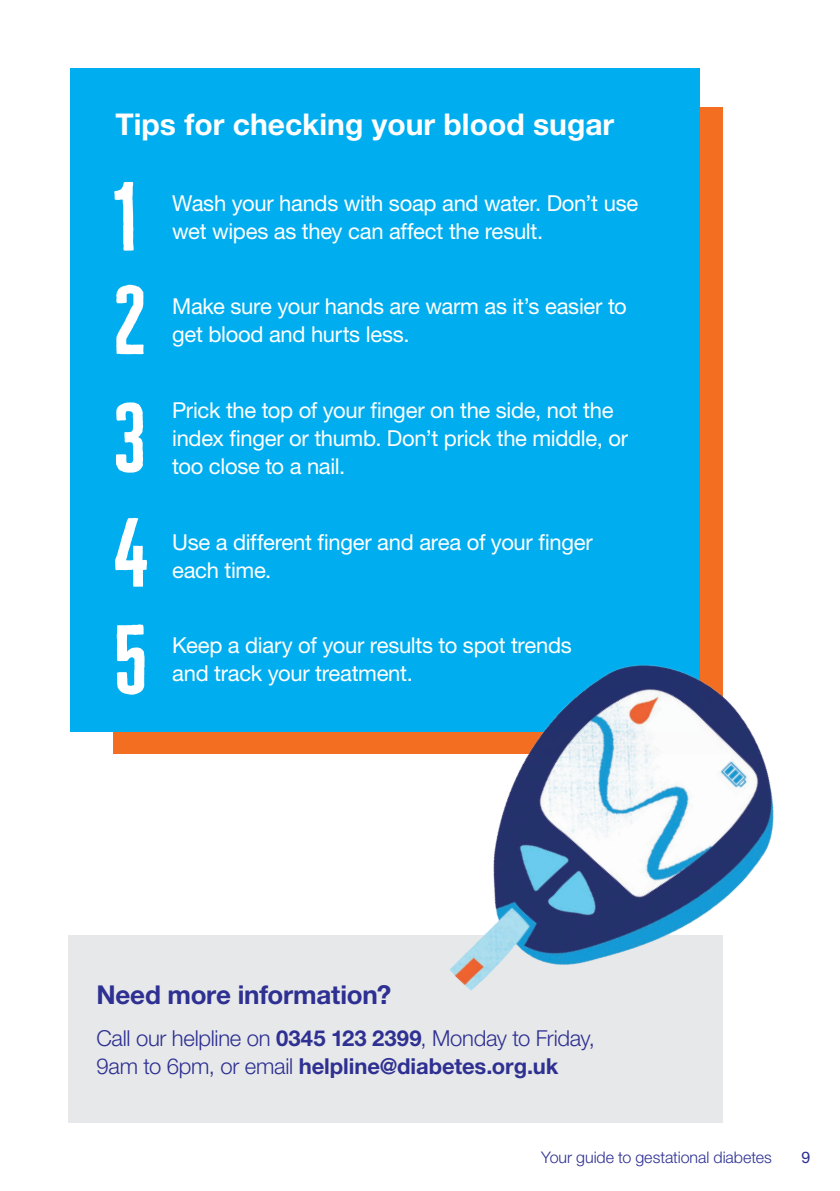
<style>
.page{position:relative;width:840px;height:1191px;background:#fff}
.page>*{position:absolute;margin:0;border:0;box-sizing:border-box;transform-origin:0 0}
.Heading_1__Cheddar{font:700 80px "Diabetes UK Cheddar";color:#fff}
.Heading_2__Cyan{font:700 30px "Helvetica Neue LT Std";color:#fff}
.Text{font:700 26px "Helvetica Neue LT Std";letter-spacing:-.01em;color:#2e3092}
.Text-2{font:22px/28px "Helvetica Neue LT Std";letter-spacing:-.015em;color:#fff}
.Text-3{font:300 22px/28px "Helvetica Neue LT Std";letter-spacing:-.015em;color:#2e3092}
.t1{font:300 16px "Helvetica Neue LT Std";color:#2e3092}
.t2{font:16px "Helvetica Neue LT Std";color:#2e3092}
.s1{font-weight:700}
</style>
<div class="page">
<div style="left:113px;top:108px;width:609px;height:646px;background:#f36e21"></div>
<div style="left:70px;top:68px;width:629px;height:663px;background:#00aeef"></div>
<div style="left:68px;top:935px;width:654px;height:188px;background:#e7e8e9"></div>
<img style="left:282px;top:532px;width:492px;height:591px">
<p class="Heading_2__Cyan" style="left:115px;top:106px;width:500px">Tips for checking your blood sugar</p>
<p class="Heading_1__Cheddar" style="left:113px;top:166px;width:26px">1</p>
<p class="Heading_1__Cheddar" style="left:113px;top:269px;width:34px">2</p>
<p class="Heading_1__Cheddar" style="left:113px;top:387px;width:34px">3</p>
<p class="Heading_1__Cheddar" style="left:113px;top:502px;width:37px">4</p>
<p class="Heading_1__Cheddar" style="left:113px;top:609px;width:36px">5</p>
<p class="Text-2" style="left:172px;top:188px;width:467px">Wash your hands with soap and water. Don’t use wet wipes as they can affect the result.</p>
<p class="Text-2" style="left:172px;top:292px;width:456px">Make sure your hands are warm as it’s easier to get blood and hurts less.</p>
<p class="Text-2" style="left:172px;top:396px;width:457px">Prick the top of your finger on the side, not the index finger or thumb. Don’t prick the middle, or too close to a nail.</p>
<p class="Text-2" style="left:172px;top:527px;width:422px">Use a different finger and area of your finger each time.</p>
<p class="Text-2" style="left:172px;top:631px;width:401px">Keep a diary of your results to spot trends and track your treatment.</p>
<p class="Text" style="left:96px;top:978px;width:296px">Need more information?</p>
<p class="Text-3" style="left:96px;top:1023px;width:499px">Call our helpline on <span class="s1">0345 123 2399</span>, Monday to Friday,<br>9am to 6pm, or email <span class="s1">helpline@diabetes.org.uk</span></p>
<p class="t1" style="left:541px;top:1147px;width:232px">Your guide to gestational diabetes</p>
<p class="t2" style="left:801px;top:1147px;width:10px">9</p>
</div>
